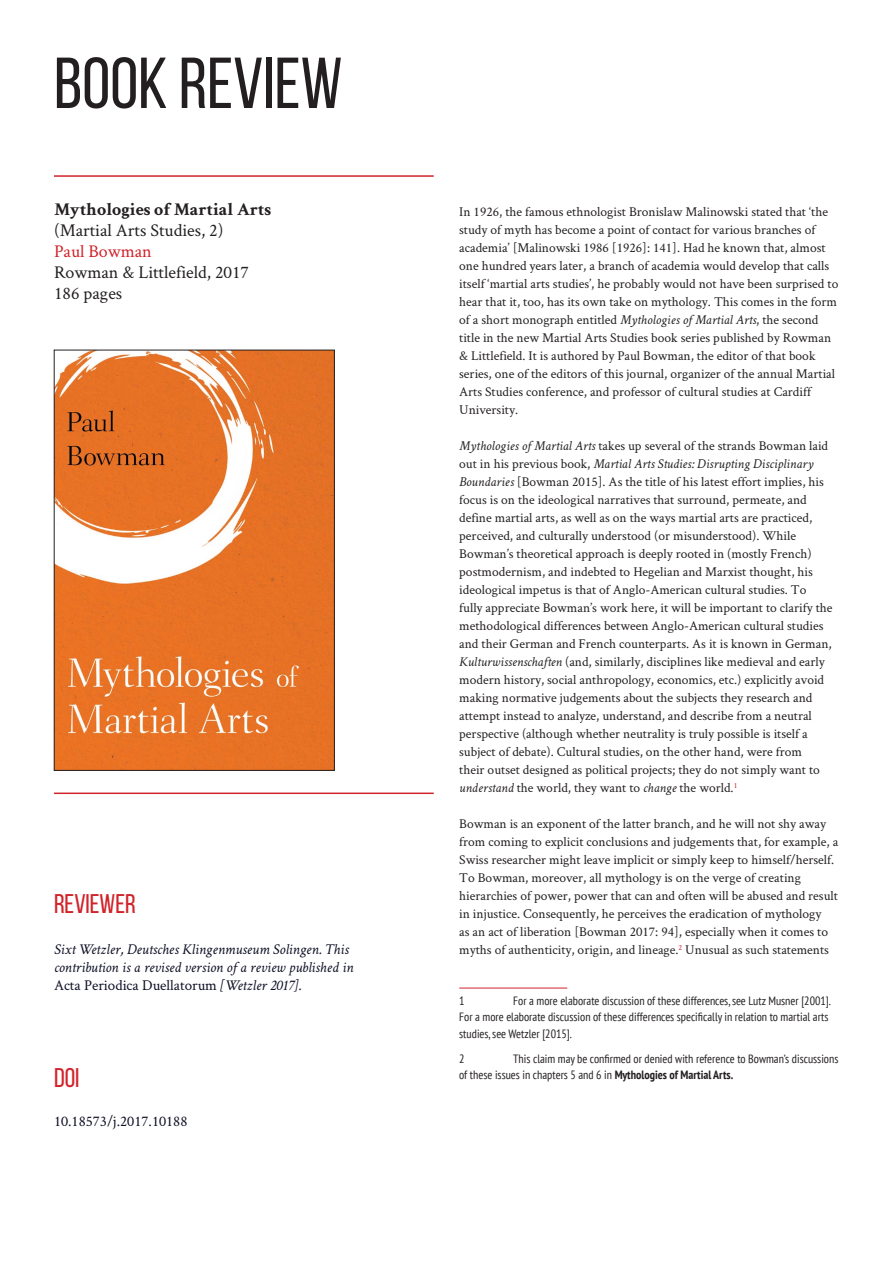
<style>
.page{position:relative;width:893px;height:1263px;background:#fff}
.page>*{position:absolute;margin:0;border:0;box-sizing:border-box;transform-origin:0 0}
.t1{font:72px "Bebas Neue";color:#231f20}
.t2{font:27px "Bebas Neue";color:#d1232a}
.t3{font:18px/21px "Crimson Text";color:#231f20}
.t4{font:700 18px "Crimson Text";color:#231f20}
.t5{font:18px "Crimson Text";color:#d1232a}
.t6{font:italic 15px/18px "Crimson Text";color:#0d0f25}
.t7{font:15px "Crimson Text";color:#0d0f25}
.t8{font:13.5px/18px "Crimson Text";color:#231f20}
.t9{font:condensed 12px/16.5px "PT Sans";color:#231f20}
.s1{font-style:normal}
.s2{font-style:italic}
.s3{font-weight:700}
</style>
<div class="page">
<hr style="left:54px;top:175px;width:380px;height:2px;background:#d1232a">
<hr style="left:54px;top:792px;width:380px;height:2px;background:#d1232a">
<hr style="left:459px;top:988px;width:108px;height:1px;background:#d1232a">
<img style="left:56px;top:352px;width:277px;height:416px">
<div style="left:54px;top:350px;width:281px;height:420px;border:1px solid #231f20"></div>
<h1 class="t1" style="left:54px;top:44px;width:290px">BOOK REVIEW</h1>
<h3 class="t4" style="left:54px;top:198px;width:219px">Mythologies of Martial Arts</h3>
<h3 class="t3" style="left:54px;top:219px;width:171px">(Martial Arts Studies, 2)</h3>
<h3 class="t5" style="left:54px;top:239px;width:99px">Paul Bowman</h3>
<h3 class="t3" style="left:54px;top:261px;width:197px">Rowman &amp; Littlefield, 2017<br>186 pages</h3>
<h2 class="t2" style="left:54px;top:889px;width:83px">REVIEWER</h2>
<p class="t6" style="left:54px;top:940px;width:301px">Sixt Wetzler, Deutsches Klingenmuseum Solingen. This contribution is a revised version of a review published in<br><span class="s1">Acta Periodica Duellatorum</span> [Wetzler 2017].</p>
<h2 class="t2" style="left:54px;top:1063px;width:27px">DOI</h2>
<p class="t7" style="left:54px;top:1111px;width:135px">10.18573/j.2017.10188</p>
<p class="t8" style="left:459px;top:202px;width:381px">In 1926, the famous ethnologist Bronislaw Malinowski stated that ‘the study of myth has become a point of contact for various branches of academia’ [Malinowski 1986 [1926]: 141]. Had he known that, almost one hundred years later, a branch of academia would develop that calls itself ‘martial arts studies’, he probably would not have been surprised to hear that it, too, has its own take on mythology. This comes in the form of a short monograph entitled <span class="s2">Mythologies of Martial Arts</span>, the second title in the new Martial Arts Studies book series published by Rowman &amp; Littlefield. It is authored by Paul Bowman, the editor of that book series, one of the editors of this journal, organizer of the annual Martial Arts Studies conference, and professor of cultural studies at Cardiff University.</p>
<p class="t8" style="left:459px;top:436px;width:375px"><span class="s2">Mythologies of Martial Arts</span> takes up several of the strands Bowman laid out in his previous book, <span class="s2">Martial Arts Studies: Disrupting Disciplinary Boundaries</span> [Bowman 2015]. As the title of his latest effort implies, his focus is on the ideological narratives that surround, permeate, and define martial arts, as well as on the ways martial arts are practiced, perceived, and culturally understood (or misunderstood). While Bowman’s theoretical approach is deeply rooted in (mostly French) postmodernism, and indebted to Hegelian and Marxist thought, his ideological impetus is that of Anglo-American cultural studies. To fully appreciate Bowman’s work here, it will be important to clarify the methodological differences between Anglo-American cultural studies and their German and French counterparts. As it is known in German, <span class="s2">Kulturwissenschaften</span> (and, similarly, disciplines like medieval and early modern history, social anthropology, economics, etc.) explicitly avoid making normative judgements about the subjects they research and attempt instead to analyze, understand, and describe from a neutral perspective (although whether neutrality is truly possible is itself a subject of debate). Cultural studies, on the other hand, were from<br>their outset designed as political projects; they do not simply want to <span class="s2">understand</span> the world, they want to <span class="s2">change</span> the world.<sup>1</sup></p>
<p class="t8" style="left:459px;top:814px;width:381px">Bowman is an exponent of the latter branch, and he will not shy away from coming to explicit conclusions and judgements that, for example, a Swiss researcher might leave implicit or simply keep to himself/herself.<br>To Bowman, moreover, all mythology is on the verge of creating hierarchies of power, power that can and often will be abused and result in injustice. Consequently, he perceives the eradication of mythology<br>as an act of liberation [Bowman 2017: 94], especially when it comes to myths of authenticity, origin, and lineage.<sup>2</sup> Unusual as such statements</p>
<p class="t9" style="left:459px;top:992px;width:7px">1</p>
<p class="t9" style="left:459px;top:992px;width:373px;text-indent:54px">For a more elaborate discussion of these differences, see Lutz Musner [2001].<br>For a more elaborate discussion of these differences specifically in relation to martial arts studies, see Wetzler [2015].</p>
<p class="t9" style="left:459px;top:1050px;width:7px">2</p>
<p class="t9" style="left:459px;top:1050px;width:381px;text-indent:54px">This claim may be confirmed or denied with reference to Bowman’s discussions of these issues in chapters 5 and 6 in <span class="s3">Mythologies of Martial Arts.</span></p>
</div>
